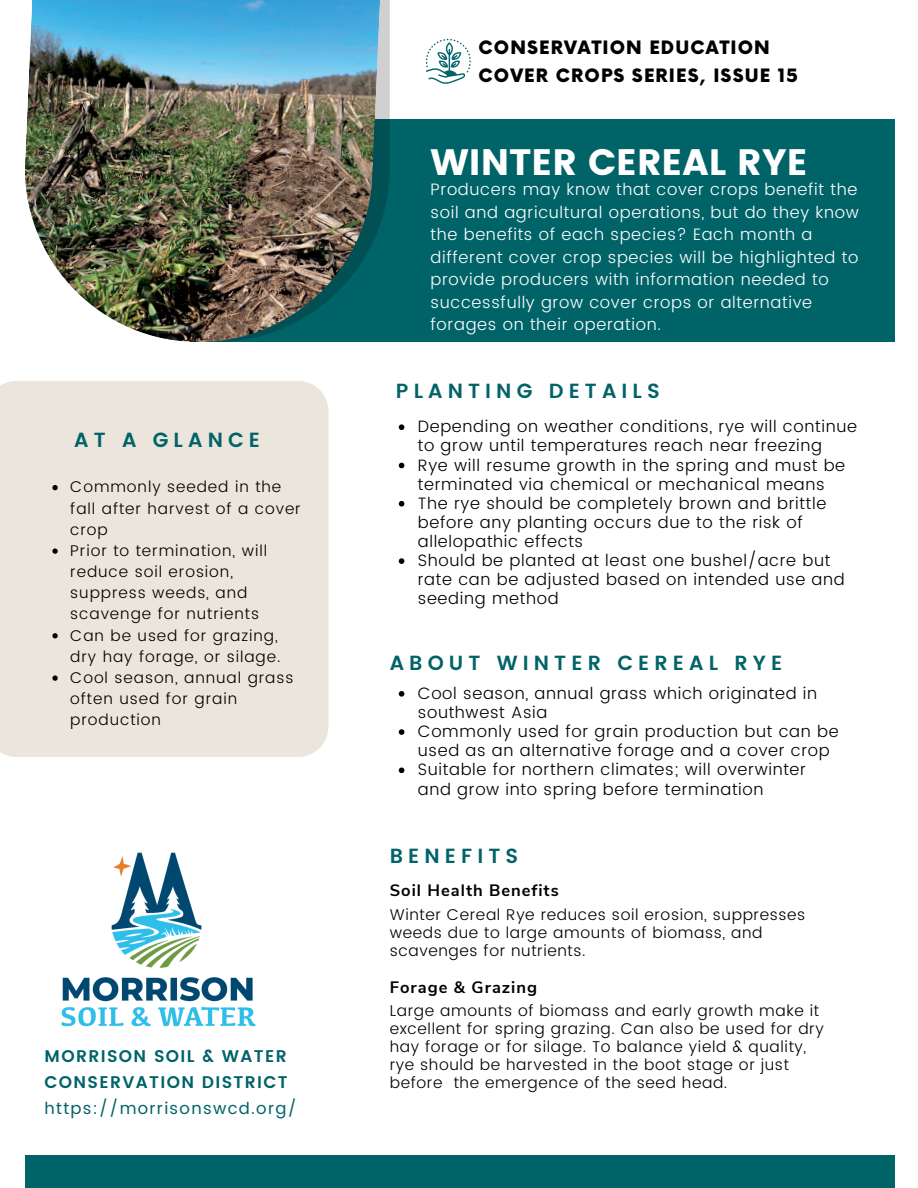
<style>
.page{position:relative;width:918px;height:1188px;background:#fff}
.page>*{position:absolute;margin:0;border:0;box-sizing:border-box;transform-origin:0 0}
.t1{font:36.75px "Poppins";color:#fff}
.t2{font:600 20.4px "Poppins";letter-spacing:.25em;color:#006368}
.t3{font:900 18px "Now";letter-spacing:.06em;color:#000}
.t4{font:600 16.95px/26.4px "Poppins";letter-spacing:.08em;color:#006368}
.t5{font:300 16.5px/19.2px "Poppins";letter-spacing:.04em;color:#000}
.t6{font:300 16.5px/22.5px "Poppins";letter-spacing:.04em;color:#fff}
.t7{font:700 16.5px "Nunito Sans";letter-spacing:.06em;color:#000}
.t8{font:16.5px "Poppins";letter-spacing:.08em;color:#006368}
.t9{font:300 15.6px/18px "Poppins";letter-spacing:.04em;color:#000}
.t10{font:300 15.45px/21.1px "Poppins";letter-spacing:.06em;color:#000}
</style>
<div class="page">
<div style="left:190px;top:119px;width:704px;height:223px;background:#006368"></div>
<svg style="left:381px;top:0;width:9px;height:221px;fill:#d0d0d0"></svg>
<img style="left:25px;top:0;width:356px;height:342px">
<div style="left:0;top:381px;width:328px;height:376px;background:#ebe5db"></div>
<div style="left:25px;top:1155px;width:870px;height:33px;background:#006368"></div>
<svg style="left:426px;top:39px;width:45px;height:45px"></svg>
<img style="left:61px;top:852px;width:195px;height:175px">
<svg style="left:52px;top:485px;width:6px;height:5px"></svg>
<svg style="left:52px;top:548px;width:6px;height:6px"></svg>
<svg style="left:52px;top:633px;width:6px;height:5px"></svg>
<svg style="left:52px;top:675px;width:6px;height:6px"></svg>
<svg style="left:399px;top:691px;width:5px;height:6px"></svg>
<svg style="left:399px;top:729px;width:5px;height:6px"></svg>
<svg style="left:399px;top:768px;width:5px;height:5px"></svg>
<svg style="left:399px;top:424px;width:5px;height:6px"></svg>
<svg style="left:399px;top:463px;width:5px;height:5px"></svg>
<svg style="left:399px;top:501px;width:5px;height:6px"></svg>
<svg style="left:399px;top:558px;width:5px;height:6px"></svg>
<p class="t2" style="left:74px;top:428px;width:187px">AT A GLANCE</p>
<p class="t10" style="left:70px;top:476px;width:232px">Commonly seeded in the fall after harvest of a cover crop</p>
<p class="t10" style="left:70px;top:540px;width:198px">Prior to termination, will reduce soil erosion, suppress weeds, and scavenge for nutrients</p>
<p class="t10" style="left:70px;top:625px;width:212px">Can be used for grazing, dry hay forage, or silage.</p>
<p class="t10" style="left:70px;top:667px;width:225px">Cool season, annual grass often used for grain production</p>
<p class="t4" style="left:45px;top:1043px;width:245px">MORRISON SOIL &amp; WATER<br>CONSERVATION DISTRICT</p>
<p class="t8" style="left:45px;top:1099px;width:254px">https://morrisonswcd.org/</p>
<p class="t3" style="left:478px;top:38px;width:293px">CONSERVATION EDUCATION</p>
<p class="t3" style="left:478px;top:66px;width:321px">COVER CROPS SERIES, ISSUE 15</p>
<p class="t1" style="left:431px;top:141px;width:379px">WINTER CEREAL RYE</p>
<p class="t6" style="left:431px;top:178px;width:430px">Producers may know that cover crops benefit the soil and agricultural operations, but do they know the benefits of each species? Each month a different cover crop species will be highlighted to provide producers with information needed to successfully grow cover crops or alternative forages on their operation.</p>
<p class="t2" style="left:396px;top:379px;width:265px">PLANTING DETAILS</p>
<p class="t5" style="left:418px;top:417px;width:441px">Depending on weather conditions, rye will continue to grow until temperatures reach near freezing</p>
<p class="t5" style="left:418px;top:455px;width:429px">Rye will resume growth in the spring and must be terminated via chemical or mechanical means</p>
<p class="t5" style="left:418px;top:494px;width:410px">The rye should be completely brown and brittle before any planting occurs due to the risk of allelopathic effects</p>
<p class="t5" style="left:418px;top:551px;width:428px">Should be planted at least one bushel/acre but rate can be adjusted based on intended use and seeding method</p>
<p class="t2" style="left:390px;top:651px;width:394px">ABOUT WINTER CEREAL RYE</p>
<p class="t5" style="left:418px;top:684px;width:401px">Cool season, annual grass which originated in southwest Asia</p>
<p class="t5" style="left:418px;top:722px;width:422px">Commonly used for grain production but can be used as an alternative forage and a cover crop</p>
<p class="t5" style="left:418px;top:760px;width:390px">Suitable for northern climates; will overwinter and grow into spring before termination</p>
<p class="t2" style="left:390px;top:844px;width:130px">BENEFITS</p>
<p class="t7" style="left:390px;top:880px;width:170px">Soil Health Benefits</p>
<p class="t9" style="left:390px;top:905px;width:417px">Winter Cereal Rye reduces soil erosion, suppresses weeds due to large amounts of biomass, and scavenges for nutrients.</p>
<p class="t7" style="left:390px;top:976px;width:149px">Forage &amp; Grazing</p>
<p class="t9" style="left:390px;top:1002px;width:435px">Large amounts of biomass and early growth make it excellent for spring grazing. Can also be used for dry hay forage or for silage. To balance yield &amp; quality, rye should be harvested in the boot stage or just before the emergence of the seed head.</p>
</div>
